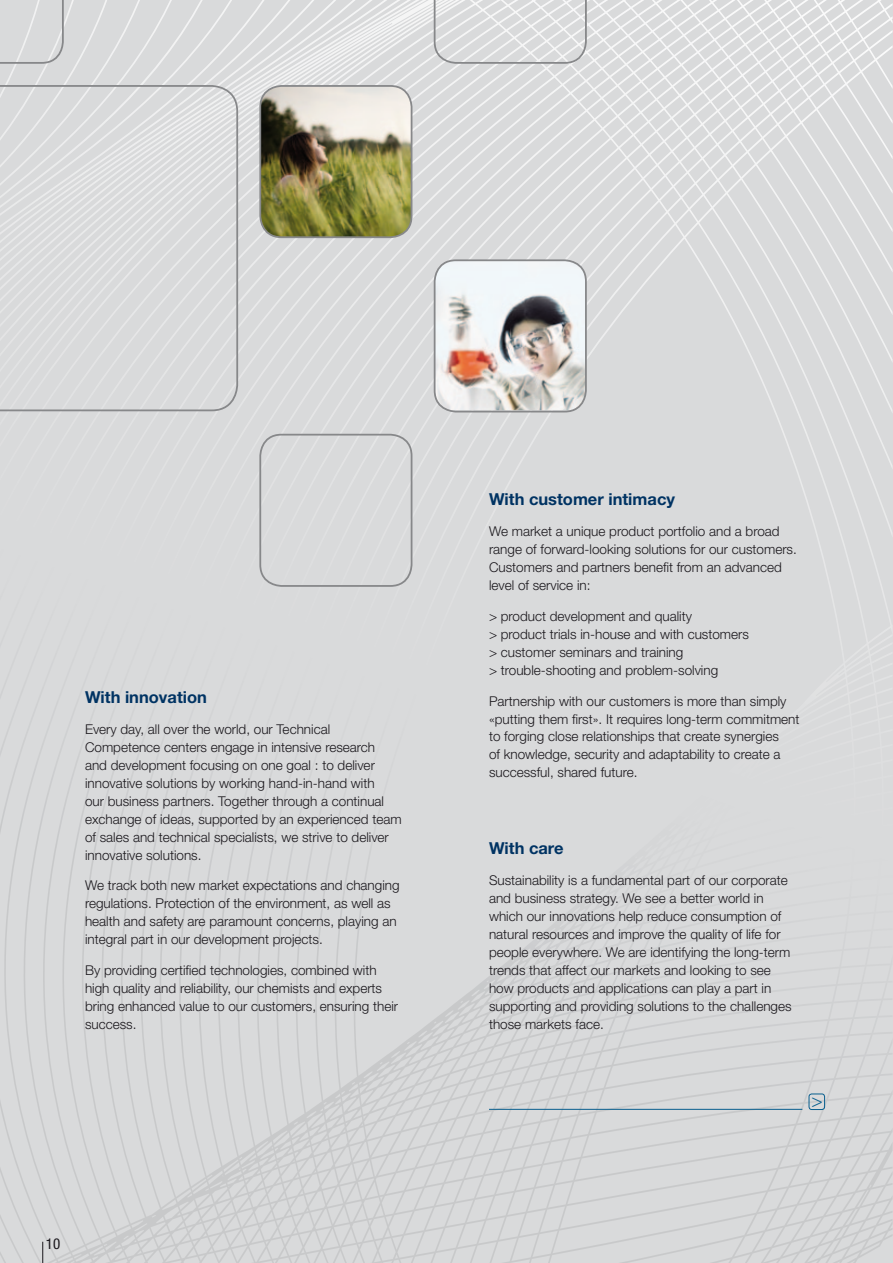
<style>
.page{position:relative;width:893px;height:1263px;background:#d9dadb}
.page>*{position:absolute;margin:0;border:0;box-sizing:border-box;transform-origin:0 0}
.t1{font:300 18.6px "Helvetica Neue LT Std";color:#085e8e}
.t2{font:700 16.5px "Helvetica Neue LT Std";color:#003363}
.t3{font:condensed 15px "Helvetica Neue LT Std";color:#1a171c}
.t4{font:300 13.5px/18px "Helvetica Neue LT Std";color:#1a171c}
</style>
<div class="page">
<svg style="left:0;top:85px;width:238px;height:326px"></svg>
<svg style="left:434px;top:0;width:444px;height:64px"></svg>
<svg style="left:0;top:0;width:64px;height:64px"></svg>
<div style="left:259px;top:434px;width:153px;height:153px;border:2px solid #87888a;border-radius:21px"></div>
<img style="left:435px;top:260px;width:151px;height:150px">
<div style="left:434px;top:259px;width:153px;height:153px;border:2px solid #87888a;border-radius:21px"></div>
<img style="left:260px;top:86px;width:152px;height:151px">
<div style="left:259px;top:85px;width:153px;height:153px;border:2px solid #87888a;border-radius:21px"></div>
<div style="left:809px;top:1093px;width:16px;height:17px;border:1px solid #085e8e;border-radius:3px"></div>
<hr style="left:489px;top:1109px;width:313px;height:1px;background:#085e8e">
<svg style="left:42px;top:1242px;width:1px;height:21px"></svg>
<p class="t2" style="left:85px;top:687px;width:123px">With innovation</p>
<p class="t4" style="left:85px;top:719px;width:318px">Every day, all over the world, our Technical Competence centers engage in intensive research<br>and development focusing on one goal : to deliver innovative solutions by working hand-in-hand with<br>our business partners. Together through a continual exchange of ideas, supported by an experienced team of sales and technical specialists, we strive to deliver innovative solutions.</p>
<p class="t4" style="left:85px;top:876px;width:316px">We track both new market expectations and changing regulations. Protection of the environment, as well as health and safety are paramount concerns, playing an integral part in our development projects.</p>
<p class="t4" style="left:85px;top:961px;width:315px">By providing certified technologies, combined with high quality and reliability, our chemists and experts bring enhanced value to our customers, ensuring their success.</p>
<p class="t3" style="left:46px;top:1235px;width:16px">10</p>
<p class="t2" style="left:489px;top:489px;width:188px">With customer intimacy</p>
<p class="t4" style="left:489px;top:522px;width:309px">We market a unique product portfolio and a broad range of forward-looking solutions for our customers.<br>Customers and partners benefit from an advanced level of service in:</p>
<p class="t4" style="left:489px;top:607px;width:261px">&gt; product development and quality<br>&gt; product trials in-house and with customers &gt; customer seminars and training<br>&gt; trouble-shooting and problem-solving</p>
<p class="t4" style="left:489px;top:691px;width:312px">Partnership with our customers is more than simply «putting them first». It requires long-term commitment to forging close relationships that create synergies<br>of knowledge, security and adaptability to create a successful, shared future.</p>
<p class="t2" style="left:489px;top:838px;width:76px">With care</p>
<p class="t4" style="left:489px;top:871px;width:304px">Sustainability is a fundamental part of our corporate and business strategy. We see a better world in which our innovations help reduce consumption of natural resources and improve the quality of life for people everywhere. We are identifying the long-term trends that affect our markets and looking to see how products and applications can play a part in supporting and providing solutions to the challenges those markets face.</p>
<h1 class="t1" style="left:811px;top:1088px;width:13px">&gt;</h1>
</div>
